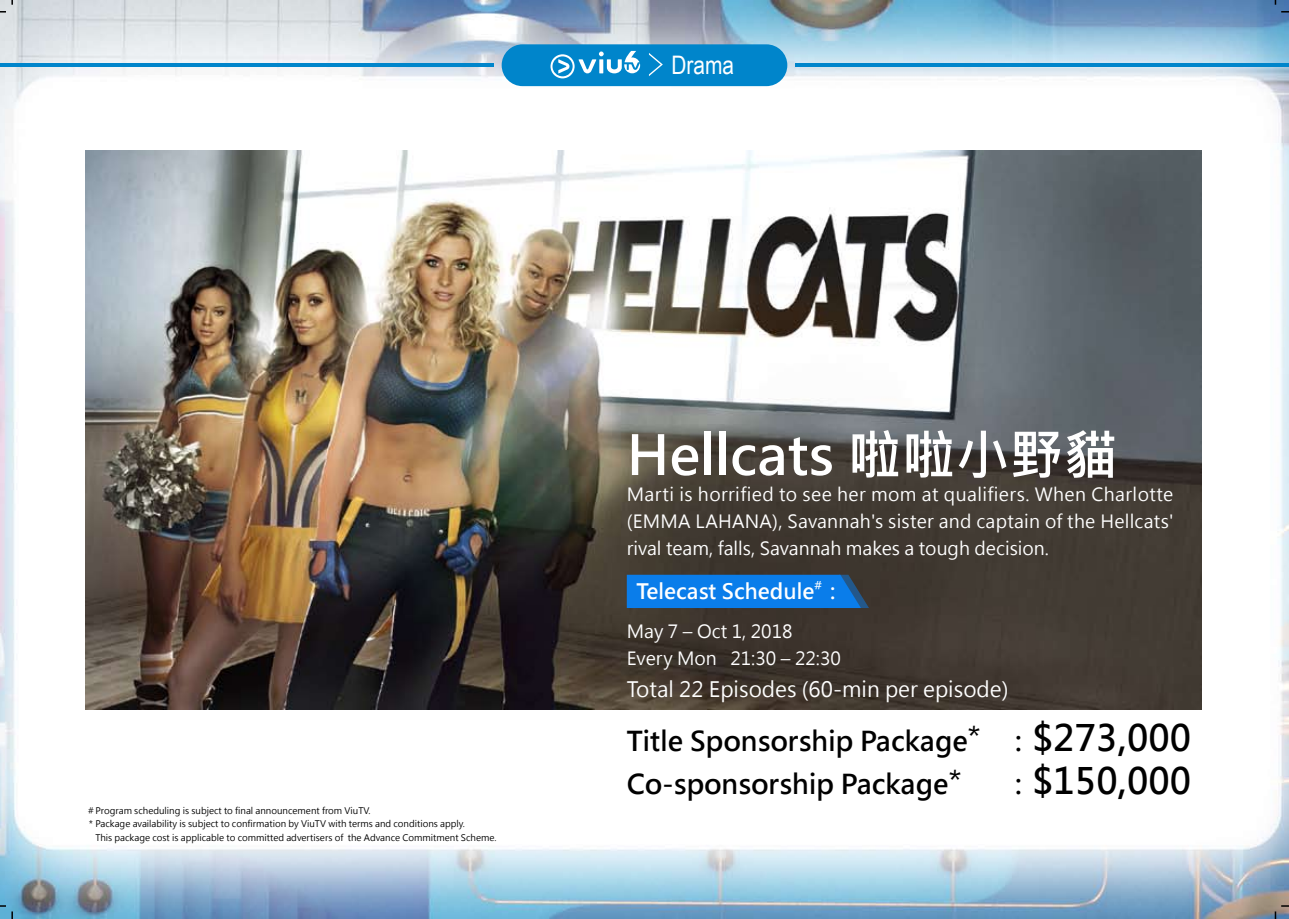
<style>
.page{position:relative;width:1289px;height:919px;background:#fff}
.page>*{position:absolute;margin:0;border:0;box-sizing:border-box;transform-origin:0 0}
.t1{font:700 54px "Microsoft Jheng Hei";color:#fff}
.t2{font:700 36px "Microsoft Jheng Hei";color:#000}
.t3{font:700 27px/43.2px "Microsoft Jheng Hei";color:#000}
.t4{font:25.5px "Arial Narrow";color:#fff}
.t5{font:21px "Microsoft Jheng Hei";color:#fff}
.t6{font:700 21px "Microsoft Jheng Hei";color:#fff}
.t7{font:18px/27px "Microsoft Jheng Hei";color:#fff;text-align:justify}
.t8{font:9px "Microsoft Jheng Hei";color:#000}
.s1{font-size:36px}
.s2{font-size:27px}
</style>
<div class="page">
<img style="left:0;top:0;width:1288px;height:918px">
<img style="left:86px;top:151px;width:1115px;height:558px">
<svg style="left:0;top:905px;width:13px;height:13px"></svg>
<svg style="left:1274px;top:905px;width:14px;height:13px"></svg>
<svg style="left:0;top:11px;width:6px;height:2px"></svg>
<svg style="left:1281px;top:11px;width:7px;height:2px"></svg>
<svg style="left:626px;top:574px;width:243px;height:34px;background:#0e77da"></svg>
<hr style="left:0;top:63px;width:493px;height:4px;background:#0085cb">
<hr style="left:795px;top:63px;width:493px;height:4px;background:#0085cb">
<div style="left:501px;top:44px;width:286px;height:42px;background:#0085cb;border-radius:21px"></div>
<svg style="left:550px;top:51px;width:90px;height:27px"></svg>
<svg style="left:649px;top:53px;width:14px;height:23px"></svg>
<p class="t4" style="left:671px;top:46px;width:64px">Drama</p>
<p class="t8" style="left:86px;top:804px;width:286px">＃Program scheduling is subject to final announcement from ViuTV.</p>
<p class="t8" style="left:86px;top:818px;width:380px">＊Package availability is subject to confirmation by ViuTV with terms and conditions apply.</p>
<p class="t8" style="left:95px;top:831px;width:402px">This package cost is applicable to committed advertisers of the Advance Commitment Scheme.</p>
<p class="t1" style="left:626px;top:421px;width:492px">Hellcats 啦啦小野貓</p>
<p class="t7" style="left:626px;top:480px;width:548px">Marti is horrified to see her mom at qualifiers. When Charlotte (EMMA LAHANA), Savannah's sister and captain of the Hellcats' rival team, falls, Savannah makes a tough decision.</p>
<p class="t6" style="left:636px;top:578px;width:208px">Telecast Schedule<sup>#</sup>：</p>
<p class="t7" style="left:626px;top:618px;width:216px">May 7 – Oct 1, 2018<br>Every Mon 21:30 – 22:30</p>
<p class="t5" style="left:626px;top:675px;width:383px">Total 22 Episodes (60-min per episode)</p>
<p class="t3" style="left:626px;top:719px;width:566px">Title Sponsorship Package* ：<span class="s1">$273,000<br></span>Co-sponsorship Package*</p>
<p class="t2" style="left:1004px;top:758px;width:188px"><span class="s2">：</span>$150,000</p>
</div>
